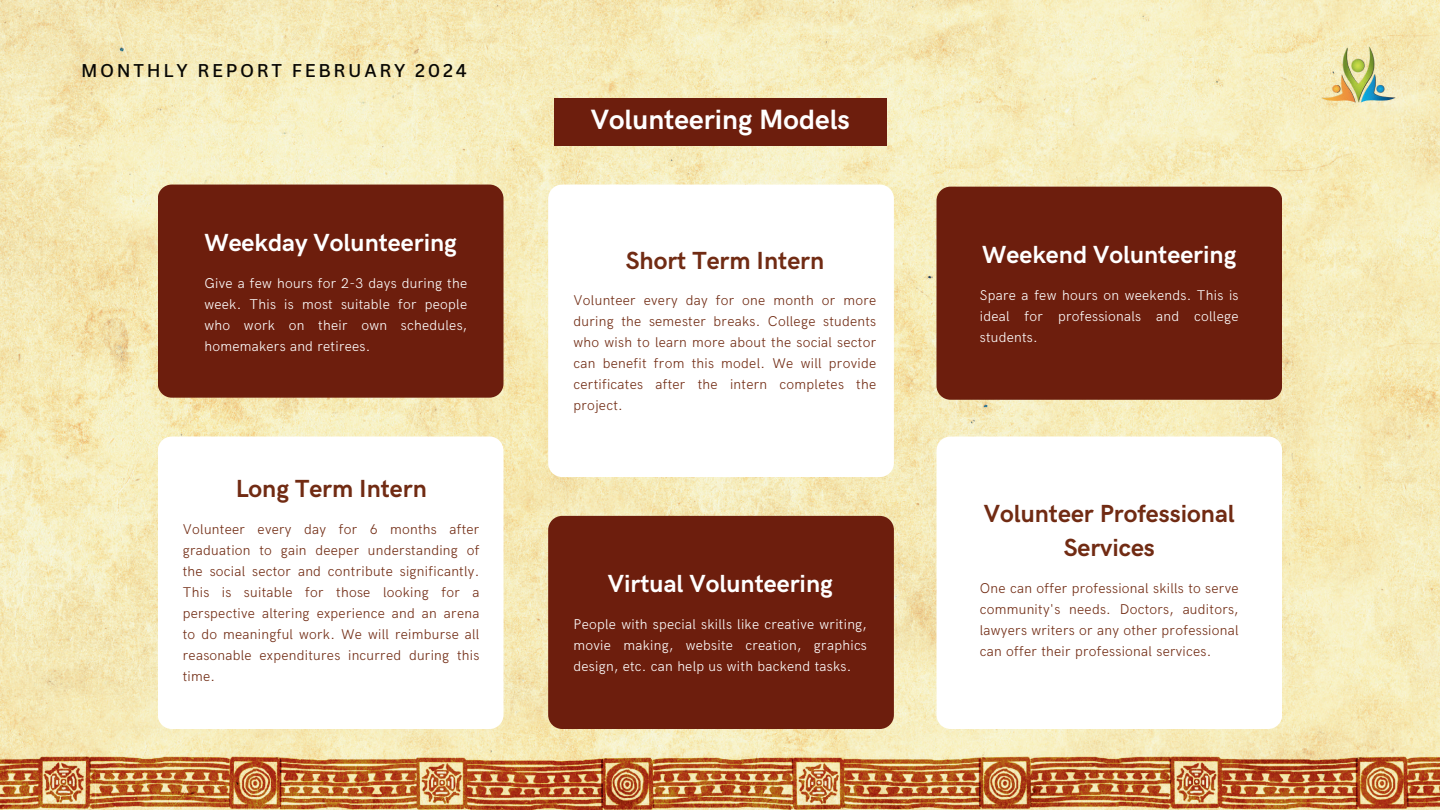
<style>
.page{position:relative;width:1440px;height:810px;background:#fff}
.page>*{position:absolute;margin:0;border:0;box-sizing:border-box;transform-origin:0 0}
.t1{font:700 28px "HK Grotesk";color:#fff}
.t2{font:700 24.8px/34.5px "HK Grotesk";color:#712b13;text-align:center}
.t3{font:700 24.8px "HK Grotesk";color:#fff}
.t4{font:500 18px "Canva Sans";letter-spacing:.15em;color:#080704}
.t5{font:300 14.2px/21px "HK Grotesk";letter-spacing:.02em;color:#712b13;text-align:justify}
.t6{font:300 14.2px/20.8px "HK Grotesk";letter-spacing:.02em;color:#fff;text-align:justify}
</style>
<div class="page">
<img style="left:0;top:0;width:1440px;height:810px">
<div style="left:158px;top:185px;width:345px;height:213px;background:#6d1e0d;border-radius:14px"></div>
<div style="left:158px;top:437px;width:345px;height:292px;background:#fff;border-radius:14px"></div>
<div style="left:936px;top:187px;width:346px;height:213px;background:#6d1e0d;border-radius:14px"></div>
<div style="left:936px;top:437px;width:346px;height:292px;background:#fff;border-radius:14px"></div>
<div style="left:548px;top:516px;width:346px;height:213px;background:#6d1e0d;border-radius:14px"></div>
<div style="left:548px;top:185px;width:346px;height:292px;background:#fff;border-radius:14px"></div>
<div style="left:554px;top:98px;width:332px;height:48px;background:#6d1e0d"></div>
<img style="left:1312px;top:35px;width:94px;height:74px">
<p class="t4" style="left:81px;top:60px;width:387px">MONTHLY REPORT FEBRUARY 2024</p>
<h2 class="t3" style="left:204px;top:224px;width:254px">Weekday Volunteering</h2>
<p class="t6" style="left:204px;top:272px;width:264px">Give a few hours for 2-3 days during the week. This is most suitable for people who work on their own schedules, homemakers and retirees.</p>
<h2 class="t2" style="left:236px;top:469px;width:193px">Long Term Intern</h2>
<p class="t5" style="left:183px;top:517px;width:298px">Volunteer every day for 6 months after graduation to gain deeper understanding of the social sector and contribute significantly.<br>This is suitable for those looking for a perspective altering experience and an arena to do meaningful work. We will reimburse all reasonable expenditures incurred during this time.</p>
<h1 class="t1" style="left:591px;top:99px;width:261px">Volunteering Models</h1>
<h2 class="t2" style="left:626px;top:241px;width:200px">Short Term Intern</h2>
<p class="t5" style="left:574px;top:289px;width:304px">Volunteer every day for one month or more during the semester breaks. College students who wish to learn more about the social sector can benefit from this model. We will provide certificates after the intern completes the project.</p>
<h2 class="t3" style="left:608px;top:565px;width:226px">Virtual Volunteering</h2>
<p class="t6" style="left:574px;top:613px;width:295px">People with special skills like creative writing, movie making, website creation, graphics design, etc. can help us with backend tasks.</p>
<h2 class="t3" style="left:982px;top:236px;width:256px">Weekend Volunteering</h2>
<p class="t6" style="left:980px;top:284px;width:260px">Spare a few hours on weekends. This is ideal for professionals and college students.</p>
<h2 class="t2" style="left:984px;top:494px;width:253px">Volunteer Professional<br>Services</h2>
<p class="t5" style="left:980px;top:577px;width:260px">One can offer professional skills to serve community's needs. Doctors, auditors, lawyers writers or any other professional can offer their professional services.</p>
</div>
